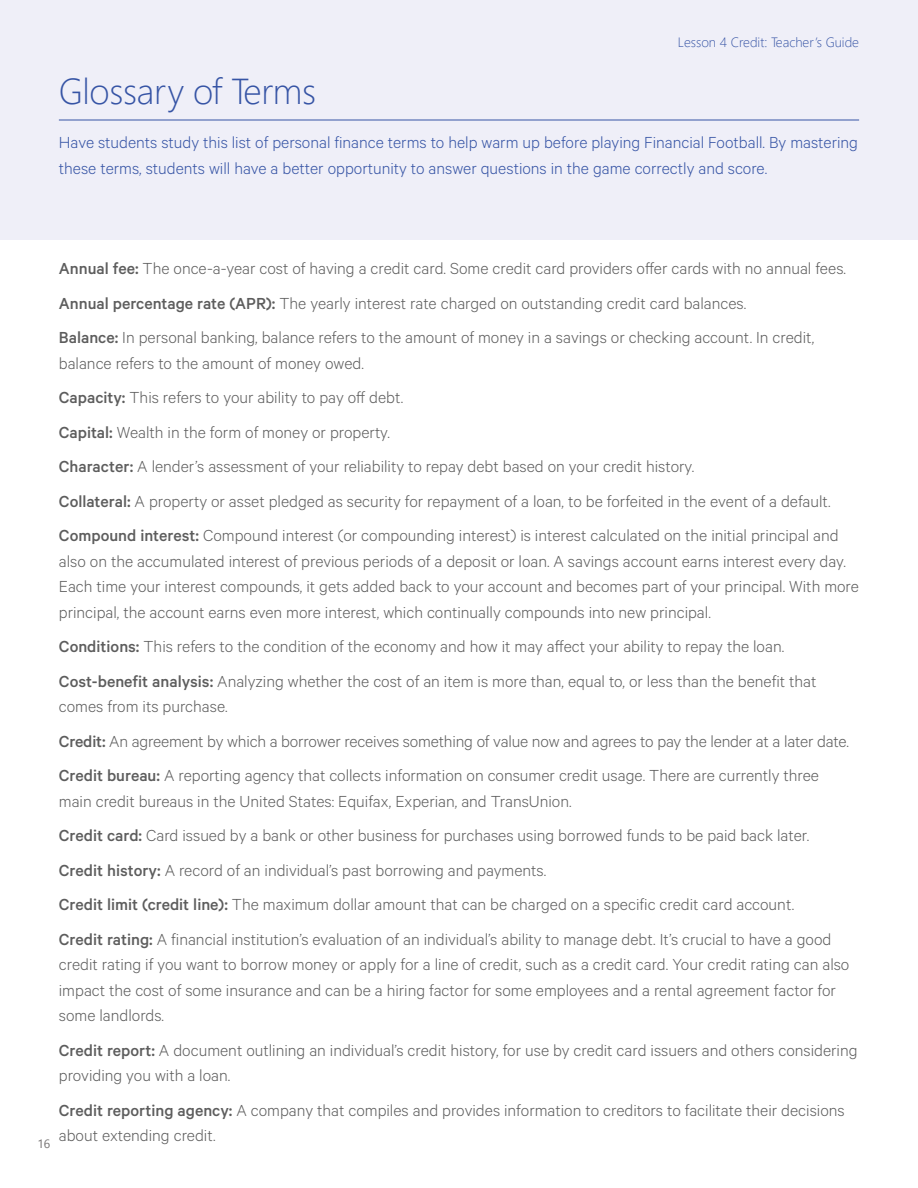
<style>
.page{position:relative;width:918px;height:1188px;background:#fff}
.page>*{position:absolute;margin:0;border:0;box-sizing:border-box;transform-origin:0 0}
.t1{font:300 36px "Segoe UI";letter-spacing:-.01em;color:#3654a5}
.t2{font:300 18px/34.5px "Calibre";color:#5d5d5d}
.t3{font:300 18px/25.5px "Calibre";color:#3654a5}
.t4{font:300 13.5px "Segoe UI";color:#3654a5}
.t5{font:12px "Segoe UI";color:#757272}
.s1{font-weight:500}
</style>
<div class="page">
<div style="left:0;top:0;width:918px;height:240px;background:#efeff8"></div>
<hr style="left:59px;top:120px;width:800px;height:1px;background:#3654a5">
<h1 class="t1" style="left:59px;top:64px;width:259px">Glossary of Terms</h1>
<p class="t4" style="left:678px;top:32px;width:183px">Lesson 4 Credit: Teacher’s Guide</p>
<p class="t3" style="left:59px;top:129px;width:801px">Have students study this list of personal finance terms to help warm up before playing Financial Football. By mastering these terms, students will have a better opportunity to answer questions in the game correctly and score.</p>
<p class="t5" style="left:38px;top:1135px;width:14px">16</p>
<p class="t2" style="left:59px;top:251px;width:789px"><span class="s1">Annual fee:</span> The once-a-year cost of having a credit card. Some credit card providers offer cards with no annual fees.<br><span class="s1">Annual percentage rate (APR):</span> The yearly interest rate charged on outstanding credit card balances.<br><span class="s1">Balance:</span> In personal banking, balance refers to the amount of money in a savings or checking account. In credit,</p>
<p class="t2" style="left:59px;top:345px;width:781px">balance refers to the amount of money owed.<br><span class="s1">Capacity:</span> This refers to your ability to pay off debt.<br><span class="s1">Capital:</span> Wealth in the form of money or property.<br><span class="s1">Character:</span> A lender’s assessment of your reliability to repay debt based on your credit history.<br><span class="s1">Collateral:</span> A property or asset pledged as security for repayment of a loan, to be forfeited in the event of a default.<br><span class="s1">Compound interest:</span> Compound interest (or compounding interest) is interest calculated on the initial principal and</p>
<p class="t2" style="left:59px;top:548px;width:802px;line-height:25.5px">also on the accumulated interest of previous periods of a deposit or loan. A savings account earns interest every day.<br>Each time your interest compounds, it gets added back to your account and becomes part of your principal. With more principal, the account earns even more interest, which continually compounds into new principal.</p>
<p class="t2" style="left:59px;top:629px;width:759px"><span class="s1">Conditions:</span> This refers to the condition of the economy and how it may affect your ability to repay the loan.<br><span class="s1">Cost-benefit analysis:</span> Analyzing whether the cost of an item is more than, equal to, or less than the benefit that</p>
<p class="t2" style="left:59px;top:689px;width:792px">comes from its purchase.<br><span class="s1">Credit:</span> An agreement by which a borrower receives something of value now and agrees to pay the lender at a later date.<br><span class="s1">Credit bureau:</span> A reporting agency that collects information on consumer credit usage. There are currently three</p>
<p class="t2" style="left:59px;top:783px;width:774px">main credit bureaus in the United States: Equifax, Experian, and TransUnion.<br><span class="s1">Credit card:</span> Card issued by a bank or other business for purchases using borrowed funds to be paid back later.<br><span class="s1">Credit history:</span> A record of an individual’s past borrowing and payments.<br><span class="s1">Credit limit (credit line):</span> The maximum dollar amount that can be charged on a specific credit card account.<br><span class="s1">Credit rating:</span> A financial institution’s evaluation of an individual’s ability to manage debt. It’s crucial to have a good</p>
<p class="t2" style="left:59px;top:951px;width:792px;line-height:25.5px">credit rating if you want to borrow money or apply for a line of credit, such as a credit card. Your credit rating can also impact the cost of some insurance and can be a hiring factor for some employees and a rental agreement factor for some landlords.</p>
<p class="t2" style="left:59px;top:1037px;width:800px;line-height:25.5px"><span class="s1">Credit report:</span> A document outlining an individual’s credit history, for use by credit card issuers and others considering providing you with a loan.</p>
<p class="t2" style="left:59px;top:1097px;width:787px;line-height:25.5px"><span class="s1">Credit reporting agency:</span> A company that compiles and provides information to creditors to facilitate their decisions about extending credit.</p>
</div>
